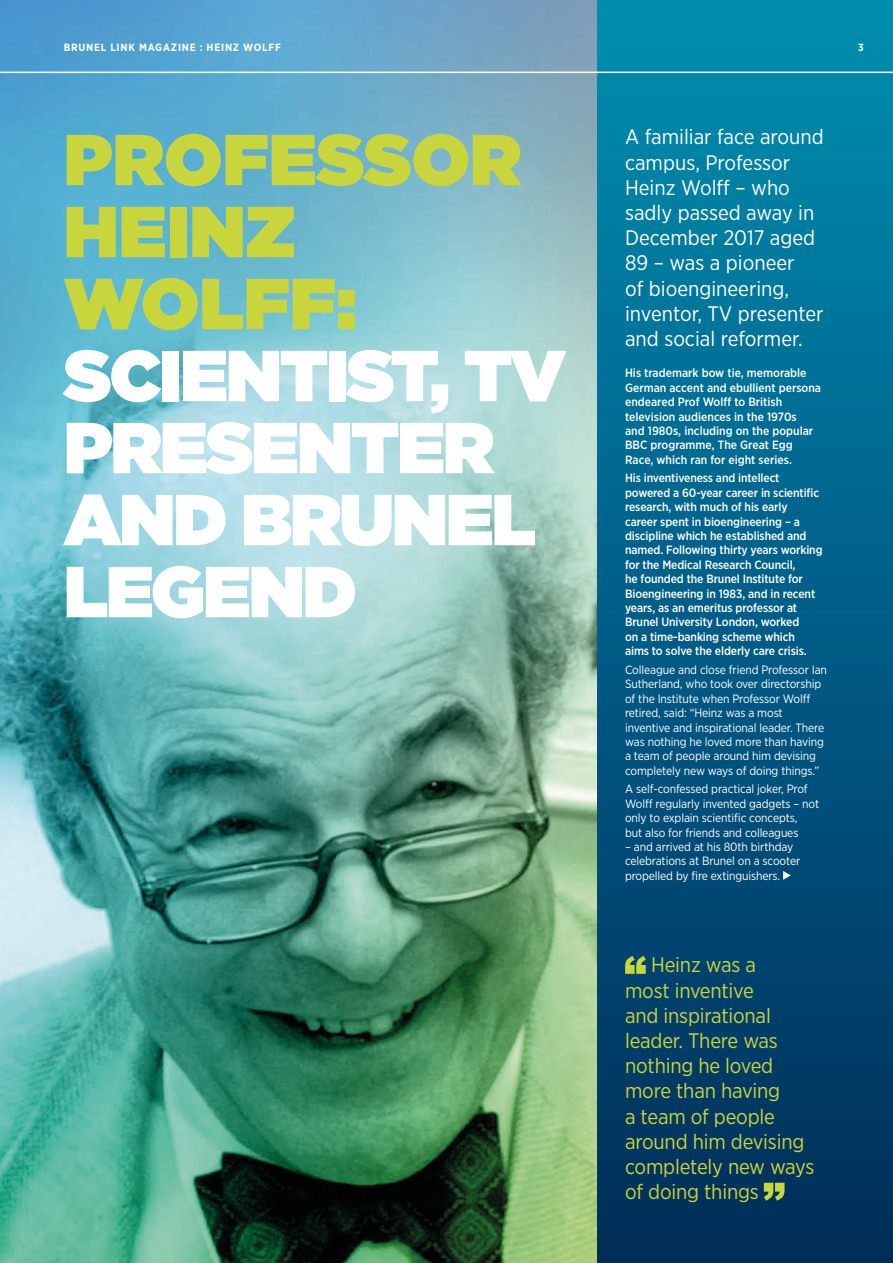
<style>
.page{position:relative;width:893px;height:1263px;background:#fff}
.page>*{position:absolute;margin:0;border:0;box-sizing:border-box;transform-origin:0 0}
.t1{font:900 72px/72px "Gotham";letter-spacing:-.03em;color:#fff}
.t2{font:900 72px/72px "Gotham";color:#c8d53d}
.t3{font:21px/25.2px "Gotham Narrow";color:#fff}
.t4{font:21px/25.2px "Gotham Narrow";letter-spacing:-.01em;color:#c8d53d}
.t5{font:500 12px/14.4px "Gotham Narrow";letter-spacing:-.01em;color:#fff}
.t6{font:12px/14.4px "Gotham Narrow";letter-spacing:-.01em;color:#fff}
.t7{font:700 10.5px "Gotham Narrow";letter-spacing:.075em;color:#fff}
</style>
<div class="page">
<div style="left:597px;top:0;width:296px;height:1263px;background:linear-gradient(to bottom,#008eb0,#002c59)"></div>
<img style="left:0;top:0;width:597px;height:1263px">
<svg style="left:783px;top:871px;width:8px;height:9px"></svg>
<svg style="left:625px;top:956px;width:21px;height:18px"></svg>
<svg style="left:764px;top:1183px;width:21px;height:18px"></svg>
<hr style="left:0;top:72px;width:893px;height:1px;background:#fff">
<p class="t7" style="left:64px;top:41px;width:219px">BRUNEL LINK MAGAZINE : HEINZ WOLFF</p>
<p class="t7" style="left:858px;top:41px;width:7px">3</p>
<h1 class="t2" style="left:64px;top:123px;width:459px">PROFESSOR<br>HEINZ<br>WOLFF:</h1>
<h1 class="t1" style="left:64px;top:339px;width:503px">SCIENTIST, TV<br>PRESENTER<br>AND BRUNEL<br>LEGEND</h1>
<h2 class="t3" style="left:625px;top:124px;width:200px">A familiar face around campus, Professor<br>Heinz Wolff – who sadly passed away in<br>December 2017 aged<br>89 – was a pioneer<br>of bioengineering, inventor, TV presenter and social reformer.</h2>
<p class="t5" style="left:625px;top:366px;width:197px">His trademark bow tie, memorable German accent and ebullient persona endeared Prof Wolff to British television audiences in the 1970s<br>and 1980s, including on the popular BBC programme, The Great Egg Race, which ran for eight series.</p>
<p class="t5" style="left:625px;top:471px;width:199px">His inventiveness and intellect powered a 60‑year career in scientific research, with much of his early career spent in bioengineering – a discipline which he established and named. Following thirty years working for the Medical Research Council,<br>he founded the Brunel Institute for Bioengineering in 1983, and in recent years, as an emeritus professor at Brunel University London, worked<br>on a time-banking scheme which<br>aims to solve the elderly care crisis.</p>
<p class="t6" style="left:625px;top:662px;width:204px">Colleague and close friend Professor Ian Sutherland, who took over directorship of the Institute when Professor Wolff retired, said: “Heinz was a most inventive and inspirational leader. There was nothing he loved more than having a team of people around him devising completely new ways of doing things.”</p>
<p class="t6" style="left:625px;top:782px;width:196px">A self-confessed practical joker, Prof Wolff regularly invented gadgets – not only to explain scientific concepts,<br>but also for friends and colleagues</p>
<p class="t6" style="left:625px;top:839px;width:177px">– and arrived at his 80th birthday celebrations at Brunel on a scooter propelled by fire extinguishers.</p>
<h2 class="t4" style="left:625px;top:952px;width:191px;text-indent:26px">Heinz was a<br>most inventive<br>and inspirational leader. There was nothing he loved more than having<br>a team of people around him devising completely new ways of doing things</h2>
</div>
